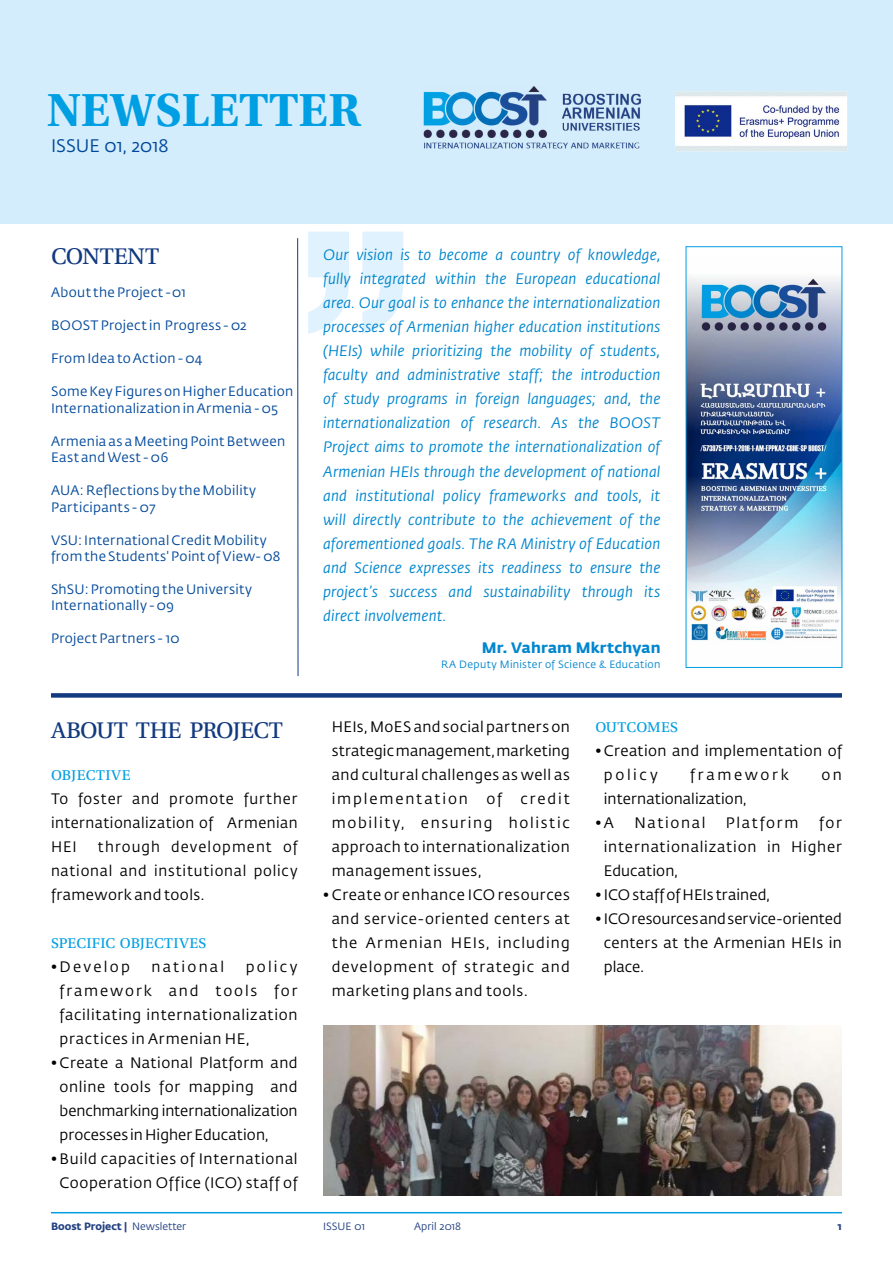
<style>
.page{position:relative;width:893px;height:1263px;background:#fff}
.page>*{position:absolute;margin:0;border:0;box-sizing:border-box;transform-origin:0 0}
.t1{font:700 48.75px "Utopia Std";letter-spacing:.005em;color:#009fe3}
.t2{font:24px "Utopia Std Capt";letter-spacing:-.02em;color:#123a7f}
.t3{font:18px "Fedra Sans Arm";color:#00489a}
.t4{font:15px/24px "Fedra Sans Arm";letter-spacing:.04em;color:#000;text-align:justify}
.t5{font:italic 15px/24px "Fedra Sans Arm";letter-spacing:.005em;color:#0086ce;text-align:justify}
.t6{font:15px "Fedra Sans Arm";letter-spacing:.005em;color:#000}
.t7{font:15px "Utopia Std Capt";letter-spacing:.02em;color:#009fe3}
.t8{font:700 15px "Fedra Sans Arm";letter-spacing:.01em;color:#0086ce}
.t9{font:15px "Fedra Sans Arm";letter-spacing:.11em;color:#000}
.t10{font:15px "Fedra Sans Arm";letter-spacing:.175em;color:#000}
.t11{font:15px "Fedra Sans Arm";letter-spacing:.15em;color:#000}
.t12{font:15px "Fedra Sans Arm";letter-spacing:.145em;color:#000}
.t13{font:13.5px/16.5px "Fedra Sans Arm";letter-spacing:.02em;color:#00489a}
.t14{font:10.5px "Fedra Sans Arm";letter-spacing:.03em;color:#0086ce}
.t15{font:700 10.5px "Fedra Sans Arm";color:#234182}
.t16{font:10.5px "Fedra Sans Arm";color:#234182}
.s1{font-weight:400}
</style>
<div class="page">
<hr style="left:51px;top:1212px;width:791px;height:1px;background:#009fe3">
<svg style="left:308px;top:232px;width:95px;height:102px"></svg>
<div style="left:0;top:0;width:893px;height:223px;background:#d4edfc"></div>
<hr style="left:297px;top:238px;width:1px;height:438px;background:#123a7f">
<div style="left:51px;top:693px;width:791px;height:5px;background:#123a7f"></div>
<img style="left:423px;top:86px;width:424px;height:66px">
<img style="left:323px;top:1025px;width:519px;height:171px">
<img style="left:688px;top:277px;width:152px;height:364px">
<div style="left:686px;top:247px;width:156px;height:421px;border:1px solid #009fe3"></div>
<h1 class="t1" style="left:47px;top:81px;width:315px">NEWSLETTER</h1>
<p class="t3" style="left:51px;top:134px;width:119px">ISSUE 01, 2018</p>
<h2 class="t2" style="left:51px;top:243px;width:110px">CONTENT</h2>
<p class="t13" style="left:51px;top:284px;width:136px">About the Project -01</p>
<p class="t13" style="left:51px;top:317px;width:197px">BOOST Project in Progress - 02</p>
<p class="t13" style="left:51px;top:350px;width:153px">From Idea to Action - 04</p>
<p class="t13" style="left:51px;top:383px;width:244px">Some Key Figures on Higher Education<br>Internationalization in Armenia - 05</p>
<p class="t13" style="left:51px;top:432px;width:236px">Armenia as a Meeting Point Between<br>East and West - 06</p>
<p class="t13" style="left:51px;top:482px;width:207px">AUA: Reflections by the Mobility<br>Participants - 07</p>
<p class="t13" style="left:51px;top:531px;width:231px">VSU: International Credit Mobility from the Students' Point of View- 08</p>
<p class="t13" style="left:51px;top:581px;width:203px">ShSU: Promoting the University<br>Internationally - 09</p>
<p class="t13" style="left:51px;top:630px;width:130px">Project Partners - 10</p>
<h2 class="t2" style="left:51px;top:717px;width:233px">ABOUT THE PROJECT</h2>
<p class="t7" style="left:51px;top:767px;width:81px">OBJECTIVE</p>
<p class="t4" style="left:51px;top:787px;width:248px">To foster and promote further internationalization of Armenian HEI</p>
<p class="t4" style="left:51px;top:835px;width:248px;text-indent:47px">through development of national and institutional policy framework and tools.</p>
<p class="t7" style="left:51px;top:935px;width:157px">SPECIFIC OBJECTIVES</p>
<p class="t11" style="left:51px;top:957px;width:80px">•Develop</p>
<p class="t12" style="left:151px;top:957px;width:74px">national</p>
<p class="t4" style="left:60px;top:955px;width:240px;text-indent:186px">policy framework and tools for facilitating internationalization practices in Armenian HE,</p>
<p class="t4" style="left:60px;top:1051px;width:240px;text-indent:-9px">• Create a National Platform and online tools for mapping and benchmarking internationalization processes in Higher Education,</p>
<p class="t4" style="left:51px;top:1147px;width:248px;text-align:center">• Build capacities of International<br>Cooperation Office (ICO) staff of</p>
<p class="t5" style="left:323px;top:243px;width:339px">Our vision is to become a country of knowledge, fully integrated within the European educational area. Our goal is to enhance the internationalization processes of Armenian higher education institutions (HEIs) while prioritizing the mobility of students, faculty and administrative staff; the introduction of study programs in foreign languages; and, the internationalization of research. As the BOOST Project aims to promote the internationalization of Armenian HEIs through the development of national and institutional policy frameworks and tools, it will directly contribute to the achievement of the aforementioned goals. The RA Ministry of Education and Science expresses its readiness to ensure the project’s success and sustainability through its direct involvement.</p>
<p class="t8" style="left:482px;top:637px;width:180px">Mr. Vahram Mkrtchyan</p>
<p class="t14" style="left:441px;top:657px;width:221px">RA Deputy Minister of Science &amp; Education</p>
<p class="t4" style="left:332px;top:715px;width:240px">HEIs, MoES and social partners on strategic management, marketing and cultural challenges as well as implementation of credit mobility, ensuring holistic approach to internationalization management issues,</p>
<p class="t4" style="left:332px;top:883px;width:240px;text-indent:-9px">• Create or enhance ICO resources and service-oriented centers at the Armenian HEIs, including development of strategic and marketing plans and tools.</p>
<p class="t7" style="left:595px;top:719px;width:84px">OUTCOMES</p>
<p class="t4" style="left:604px;top:739px;width:240px;text-indent:-9px">• Creation and implementation of policy</p>
<p class="t10" style="left:690px;top:765px;width:100px">framework</p>
<p class="t4" style="left:821px;top:763px;width:22px">on</p>
<p class="t6" style="left:604px;top:789px;width:144px">internationalization,</p>
<p class="t4" style="left:595px;top:811px;width:20px">•A</p>
<p class="t9" style="left:634px;top:813px;width:72px">National</p>
<p class="t9" style="left:726px;top:813px;width:74px">Platform</p>
<p class="t4" style="left:604px;top:811px;width:240px;text-indent:215px">for internationalization in Higher Education,</p>
<p class="t6" style="left:595px;top:885px;width:176px">• ICO staff of HEIs trained,</p>
<p class="t4" style="left:604px;top:907px;width:240px;text-indent:-9px">• ICO resources and service-oriented centers at the Armenian HEIs in place.</p>
<p class="t15" style="left:51px;top:1219px;width:137px">Boost Project | <span class="s1">Newsletter</span></p>
<p class="t16" style="left:323px;top:1219px;width:43px">ISSUE 01</p>
<p class="t16" style="left:414px;top:1219px;width:48px">April 2018</p>
<p class="t15" style="left:838px;top:1219px;width:6px">1</p>
</div>
